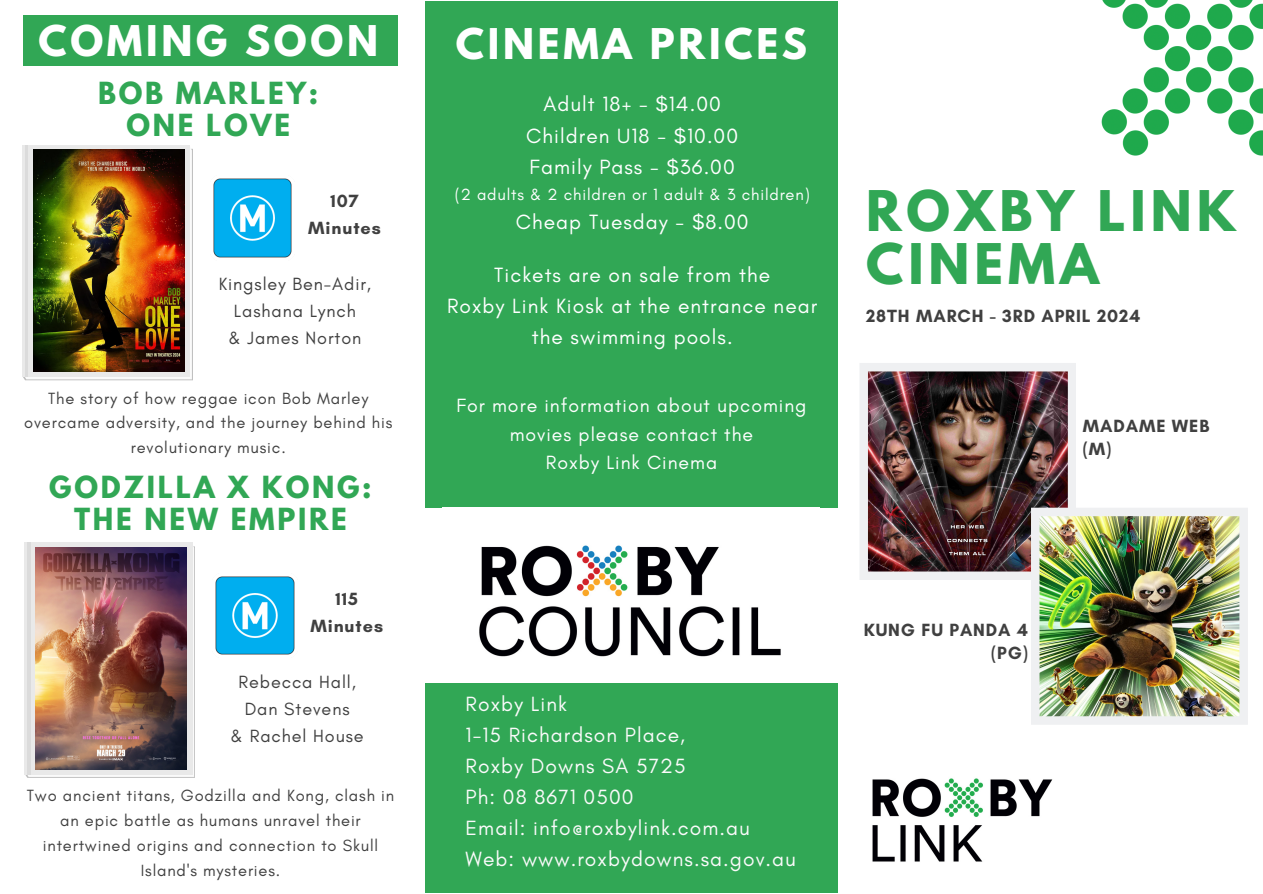
<style>
.page{position:relative;width:1263px;height:894px;background:#fff}
.page>*{position:absolute;margin:0;border:0;box-sizing:border-box;transform-origin:0 0}
.t1{font:700 49.65px/53.6px "League Spartan";letter-spacing:.1em;color:#31a755}
.t2{font:700 37.5px "League Spartan";letter-spacing:.1em;color:#fff}
.t3{font:700 34.95px "League Spartan";letter-spacing:.1em;color:#fff}
.t4{font:700 27px/31.5px "League Spartan";letter-spacing:.1em;color:#31a755;text-align:center}
.t5{font:21px/31.2px "Glacial Indifference";letter-spacing:.05em;color:#fff;text-align:center}
.t6{font:21px/31px "Glacial Indifference";letter-spacing:.05em;color:#fafafa}
.t7{font:19.5px/28.2px "Glacial Indifference";letter-spacing:.05em;color:#fff;text-align:center}
.t8{font:18px "Glacial Indifference";letter-spacing:.05em;color:#404040}
.t9{font:700 18px/22.5px "Glacial Indifference";letter-spacing:.05em;color:#404040;text-align:center}
.t10{font:16.5px/24.8px "Glacial Indifference";letter-spacing:.05em;color:#404040;text-align:center}
.t11{font:16.5px "Glacial Indifference";letter-spacing:.05em;color:#fff}
</style>
<div class="page">
<img style="left:1101px;top:0;width:162px;height:156px">
<img style="left:872px;top:778px;width:181px;height:84px">
<img style="left:860px;top:363px;width:216px;height:217px">
<img style="left:1031px;top:507px;width:217px;height:217px">
<div style="left:23px;top:16px;width:374px;height:50px;background:#31a755"></div>
<img style="left:213px;top:178px;width:79px;height:80px">
<svg style="left:23px;top:148px;width:170px;height:232px"></svg>
<svg style="left:22px;top:145px;width:168px;height:231px;background:#d4d1d0"></svg>
<img style="left:33px;top:150px;width:151px;height:221px">
<hr style="left:26px;top:145px;width:2px;height:231px;background:#dbdbdb">
<div style="left:425px;top:1px;width:413px;height:891px;background:#31a755"></div>
<div style="left:423px;top:507px;width:418px;height:175px;background:#fff"></div>
<img style="left:479px;top:545px;width:302px;height:112px">
<img style="left:215px;top:576px;width:80px;height:79px">
<svg style="left:25px;top:543px;width:170px;height:234px"></svg>
<div style="left:24px;top:542px;width:168px;height:231px;background:linear-gradient(to right,#e8e8e8,#e9e9e9)"></div>
<img style="left:36px;top:547px;width:151px;height:222px">
<hr style="left:28px;top:542px;width:2px;height:231px;background:#dbdbdb">
<p class="t2" style="left:38px;top:22px;width:341px">COMING SOON</p>
<h3 class="t4" style="left:98px;top:81px;width:222px">BOB MARLEY:<br>ONE LOVE</h3>
<p class="t9" style="left:308px;top:187px;width:74px;line-height:27px">107<br>Minutes</p>
<h6 class="t8" style="left:219px;top:273px;width:154px">Kingsley Ben-Adir,</h6>
<p class="t8" style="left:234px;top:300px;width:124px">Lashana Lynch</p>
<p class="t8" style="left:229px;top:327px;width:134px">&amp; James Norton</p>
<p class="t10" style="left:24px;top:385px;width:370px">The story of how reggae icon Bob Marley overcame adversity, and the journey behind his revolutionary music.</p>
<p class="t4" style="left:49px;top:474px;width:324px">GODZILLA X KONG:<br>THE NEW EMPIRE</p>
<p class="t9" style="left:310px;top:585px;width:74px;line-height:27px">115<br>Minutes</p>
<p class="t8" style="left:238px;top:670px;width:119px">Rebecca Hall,</p>
<h5 class="t8" style="left:245px;top:697px;width:106px">Dan Stevens</h5>
<p class="t8" style="left:231px;top:724px;width:135px">&amp; Rachel House</p>
<h5 class="t10" style="left:27px;top:782px;width:369px">Two ancient titans, Godzilla and Kong, clash in an epic battle as humans unravel their intertwined origins and connection to Skull Island's mysteries.</h5>
<h4 class="t2" style="left:456px;top:25px;width:353px">CINEMA PRICES</h4>
<p class="t3" style="left:468px;top:26px;width:329px">CINEMA PRICES</p>
<h2 class="t5" style="left:543px;top:88px;width:179px">Adult 18+ - $14.00</h2>
<p class="t5" style="left:526px;top:120px;width:213px">Children U18 - $10.00</p>
<p class="t5" style="left:530px;top:151px;width:207px">Family Pass - $36.00</p>
<p class="t11" style="left:455px;top:184px;width:356px">(2 adults &amp; 2 children or 1 adult &amp; 3 children)</p>
<p class="t5" style="left:516px;top:206px;width:234px">Cheap Tuesday - $8.00</p>
<p class="t5" style="left:447px;top:258px;width:372px">Tickets are on sale from the<br>Roxby Link Kiosk at the entrance near the swimming pools.</p>
<h4 class="t7" style="left:456px;top:391px;width:352px">For more information about upcoming movies please contact the<br>Roxby Link Cinema</h4>
<p class="t1" style="left:866px;top:190px;width:371px">ROXBY LINK<br>CINEMA</p>
<h6 class="t9" style="left:866px;top:304px;width:276px">28TH MARCH - 3RD APRIL 2024</h6>
<p class="t9" style="left:1083px;top:414px;width:128px;text-align:left">MADAME WEB (M)</p>
<h4 class="t6" style="left:466px;top:687px;width:332px">Roxby Link<br>1-15 Richardson Place,<br>Roxby Downs SA 5725<br>Ph: 08 8671 0500<br>Email: info@roxbylink.com.au<br>Web: www.roxbydowns.sa.gov.au</h4>
<p class="t9" style="left:864px;top:618px;width:166px;text-align:right">KUNG FU PANDA 4 (PG)</p>
</div>
